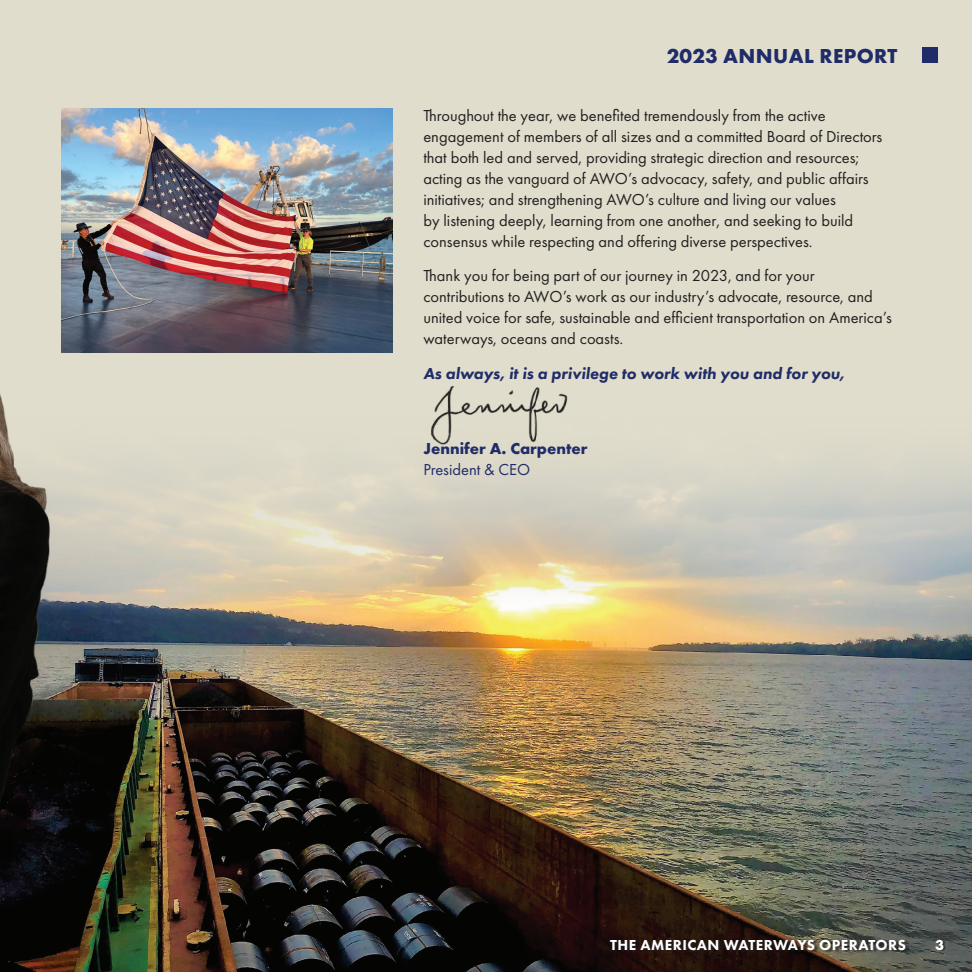
<style>
.page{position:relative;width:972px;height:972px;background:#e1ddcc}
.page>*{position:absolute;margin:0;border:0;box-sizing:border-box;transform-origin:0 0}
.t1{font:700 21px "Futura PT";letter-spacing:.02em;color:#202c68}
.t2{font:16.5px/21px "Futura PT";color:#231f20}
.t3{font:italic 800 16.5px "Futura PT";color:#202c68}
.t4{font:700 16.5px "Futura PT";color:#202c68}
.t5{font:16.5px "Futura PT";color:#202c68}
.t6{font:800 15px "Futura PT";letter-spacing:.03em;color:#fff}
.t7{font:700 15px "Futura PT";color:#fff}
</style>
<div class="page">
<img style="left:84px;top:466px;width:888px;height:506px">
<div style="left:922px;top:47px;width:16px;height:15px;background:#202c68"></div>
<img style="left:0;top:149px;width:84px;height:823px">
<img style="left:431px;top:386px;width:137px;height:59px">
<img style="left:62px;top:108px;width:331px;height:244px">
<div style="left:936px;top:940px;width:9px;height:11px;background:#231f20;opacity:.75"></div>
<div style="left:610px;top:940px;width:299px;height:13px;background:#231f20;opacity:.75"></div>
<p class="t1" style="left:667px;top:43px;width:232px">2023 ANNUAL REPORT</p>
<p class="t2" style="left:423px;top:105px;width:461px">Throughout the year, we benefited tremendously from the active engagement of members of all sizes and a committed Board of Directors that both led and served, providing strategic direction and resources; acting as the vanguard of AWO’s advocacy, safety, and public affairs initiatives; and strengthening AWO’s culture and living our values<br>by listening deeply, learning from one another, and seeking to build consensus while respecting and offering diverse perspectives.</p>
<p class="t2" style="left:423px;top:265px;width:470px">Thank you for being part of our journey in 2023, and for your contributions to AWO’s work as our industry’s advocate, resource, and united voice for safe, sustainable and efficient transportation on America’s waterways, oceans and coasts.</p>
<p class="t3" style="left:423px;top:363px;width:423px">As always, it is a privilege to work with you and for you,</p>
<p class="t4" style="left:423px;top:438px;width:166px">Jennifer A. Carpenter</p>
<p class="t5" style="left:423px;top:460px;width:108px">President &amp; CEO</p>
<p class="t6" style="left:610px;top:935px;width:297px">THE AMERICAN WATERWAYS OPERATORS</p>
<p class="t7" style="left:935px;top:935px;width:10px">3</p>
</div>
